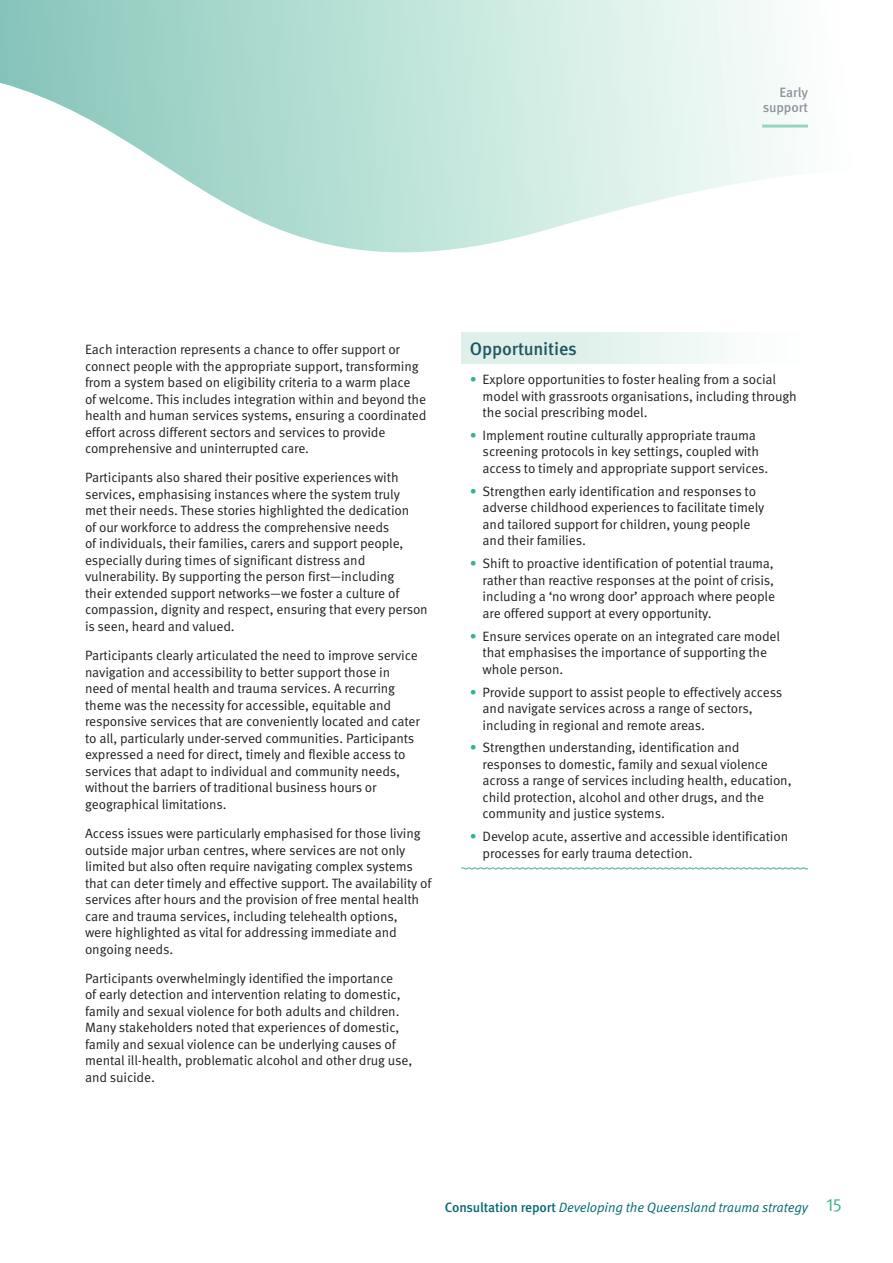
<style>
.page{position:relative;width:893px;height:1263px;background:#fff}
.page>*{position:absolute;margin:0;border:0;box-sizing:border-box;transform-origin:0 0}
.Heading_3{font:500 18px "Meta Pro";letter-spacing:-.01em;color:#225564}
.Body{font:13.5px/16.5px "Meta Pro Norm";letter-spacing:-.01em;color:#231f20}
.t1{font:13.5px "Meta Pro Norm Ita";letter-spacing:-.01em;color:#06696e}
.t2{font:500 13.5px/15px "Meta Pro";letter-spacing:-.01em;color:#90939c;text-align:right}
.s1{color:#3db389}
.s2{font-family:"Meta Pro";font-weight:500}
.s3{font-family:"Meta Pro Norm";font-size:18px;color:#3db389}
</style>
<div class="page">
<svg style="left:0;top:0;width:808px;height:253px"></svg>
<div style="left:461px;top:333px;width:347px;height:30px;background:linear-gradient(to right,#d6ede4,#fdfefe)"></div>
<svg style="left:461px;top:867px;width:347px;height:3px"></svg>
<hr style="left:762px;top:125px;width:46px;height:3px;background:#98d4c0">
<p class="t2" style="left:763px;top:84px;width:47px">Early support</p>
<p class="Body" style="left:85px;top:340px;width:343px">Each interaction represents a chance to offer support or connect people with the appropriate support, transforming from a system based on eligibility criteria to a warm place<br>of welcome. This includes integration within and beyond the health and human services systems, ensuring a coordinated effort across different sectors and services to provide comprehensive and uninterrupted care.</p>
<p class="Body" style="left:85px;top:469px;width:344px">Participants also shared their positive experiences with services, emphasising instances where the system truly<br>met their needs. These stories highlighted the dedication<br>of our workforce to address the comprehensive needs<br>of individuals, their families, carers and support people, especially during times of significant distress and vulnerability. By supporting the person first—including<br>their extended support networks—we foster a culture of compassion, dignity and respect, ensuring that every person is seen, heard and valued.</p>
<p class="Body" style="left:85px;top:646px;width:336px">Participants clearly articulated the need to improve service navigation and accessibility to better support those in need of mental health and trauma services. A recurring theme was the necessity for accessible, equitable and responsive services that are conveniently located and cater to all, particularly under-served communities. Participants expressed a need for direct, timely and flexible access to services that adapt to individual and community needs, without the barriers of traditional business hours or geographical limitations.</p>
<p class="Body" style="left:85px;top:824px;width:348px">Access issues were particularly emphasised for those living outside major urban centres, where services are not only limited but also often require navigating complex systems that can deter timely and effective support. The availability of services after hours and the provision of free mental health care and trauma services, including telehealth options,<br>were highlighted as vital for addressing immediate and ongoing needs.</p>
<p class="Body" style="left:85px;top:969px;width:329px">Participants overwhelmingly identified the importance<br>of early detection and intervention relating to domestic, family and sexual violence for both adults and children.<br>Many stakeholders noted that experiences of domestic, family and sexual violence can be underlying causes of mental ill-health, problematic alcohol and other drug use, and suicide.</p>
<h3 class="Heading_3" style="left:470px;top:335px;width:108px">Opportunities</h3>
<p class="Body" style="left:483px;top:370px;width:316px;text-indent:-13px"><span class="s1">•</span> Explore opportunities to foster healing from a social model with grassroots organisations, including through the social prescribing model.</p>
<p class="Body" style="left:483px;top:426px;width:287px;text-indent:-13px"><span class="s1">•</span> Implement routine culturally appropriate trauma screening protocols in key settings, coupled with access to timely and appropriate support services.</p>
<p class="Body" style="left:483px;top:482px;width:283px;text-indent:-13px"><span class="s1">•</span> Strengthen early identification and responses to adverse childhood experiences to facilitate timely and tailored support for children, young people and their families.</p>
<p class="Body" style="left:483px;top:554px;width:294px;text-align:justify;text-indent:-13px"><span class="s1">•</span> Shift to proactive identification of potential trauma, rather than reactive responses at the point of crisis, including a ‘no wrong door’ approach where people are offered support at every opportunity.</p>
<p class="Body" style="left:483px;top:627px;width:299px;text-indent:-13px"><span class="s1">•</span> Ensure services operate on an integrated care model that emphasises the importance of supporting the whole person.</p>
<p class="Body" style="left:483px;top:683px;width:301px;text-indent:-13px"><span class="s1">•</span> Provide support to assist people to effectively access and navigate services across a range of sectors, including in regional and remote areas.</p>
<p class="Body" style="left:483px;top:739px;width:310px;text-indent:-13px"><span class="s1">•</span> Strengthen understanding, identification and responses to domestic, family and sexual violence across a range of services including health, education, child protection, alcohol and other drugs, and the community and justice systems.</p>
<p class="Body" style="left:483px;top:827px;width:307px;text-indent:-13px"><span class="s1">•</span> Develop acute, assertive and accessible identification processes for early trauma detection.</p>
<p class="t1" style="left:445px;top:1197px;width:399px"><span class="s2">Consultation report</span> Developing the Queensland trauma strategy <span class="s3">15</span></p>
</div>
